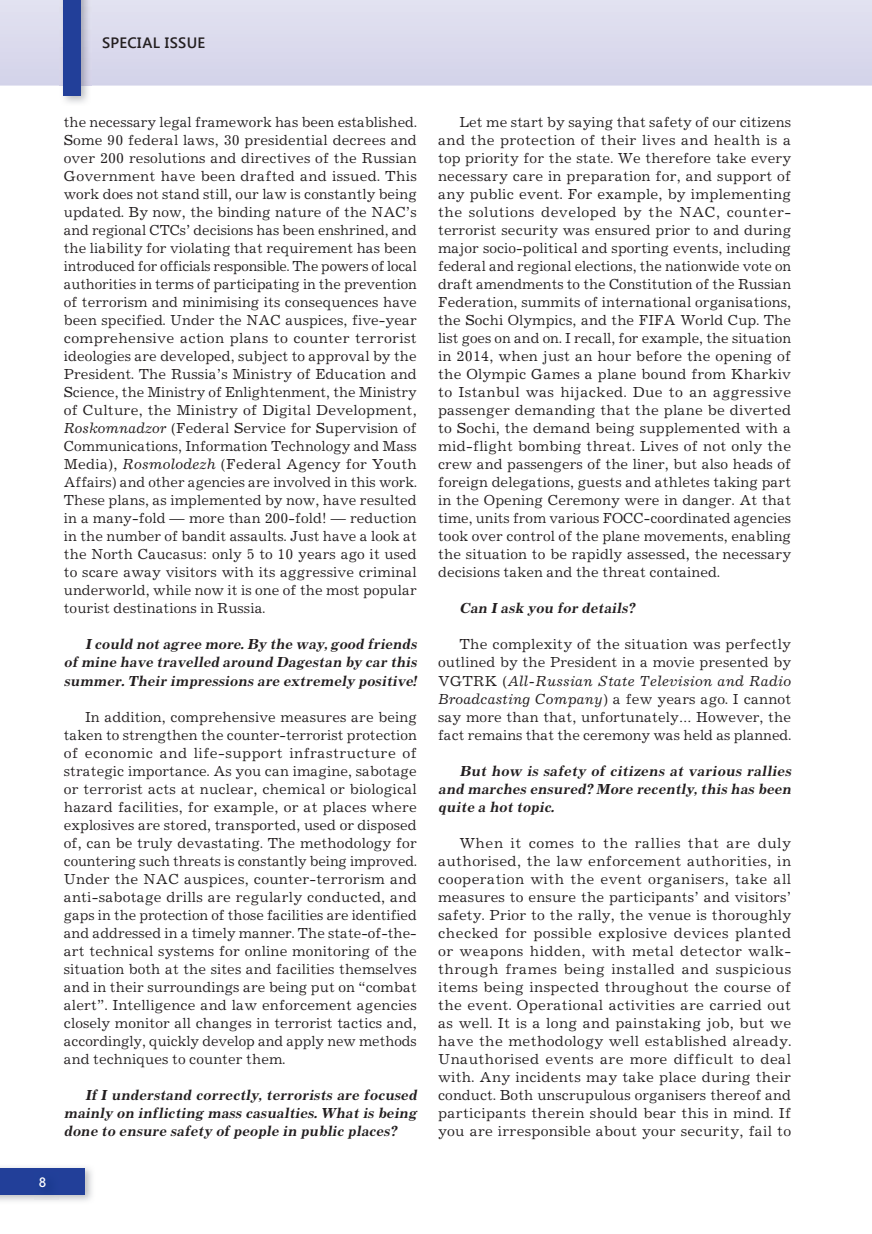
<style>
.page{position:relative;width:872px;height:1234px;background:#fff}
.page>*{position:absolute;margin:0;border:0;box-sizing:border-box;transform-origin:0 0}
.t1{font:15px/18px "Journal C";letter-spacing:.005em;color:#231f20;text-align:justify}
.t2{font:italic 700 15px/18px "Journal C";color:#231f20;text-align:justify}
.t3{font:600 15px "Segoe UI";letter-spacing:.02em;color:#231f20}
.t4{font:14.25px "Journal Sans C";color:#fff}
.s1{font-style:italic}
</style>
<div class="page">
<img style="left:0;top:1167px;width:92px;height:34px">
<div style="left:0;top:1167px;width:85px;height:26px;background:#223f99"></div>
<div style="left:0;top:0;width:872px;height:86px;background:#dbdaed"></div>
<img style="left:60px;top:0;width:31px;height:103px">
<div style="left:64px;top:0;width:17px;height:96px;background:#223f99"></div>
<img style="left:35px;top:1193px;width:24px;height:6px">
<p class="t3" style="left:102px;top:32px;width:105px">SPECIAL ISSUE</p>
<p class="t4" style="left:39px;top:1176px;width:9px">8</p>
<p class="t1" style="left:64px;top:114px;width:354px">the necessary legal framework has been established.<br>Some 90 federal laws, 30 presidential decrees and over 200 resolutions and directives of the Russian Government have been drafted and issued. This work does not stand still, our law is constantly being updated. By now, the binding nature of the NAC’s and regional CTCs’ decisions has been enshrined, and the liability for violating that requirement has been introduced for officials responsible. The powers of local authorities in terms of participating in the prevention of terrorism and minimising its consequences have been specified. Under the NAC auspices, five-year comprehensive action plans to counter terrorist ideologies are developed, subject to approval by the President. The Russia’s Ministry of Education and Science, the Ministry of Enlightenment, the Ministry of Culture, the Ministry of Digital Development, <span class="s1">Roskomnadzor</span> (Federal Service for Supervision of Communications, Information Technology and Mass Media), <span class="s1">Rosmolodezh</span> (Federal Agency for Youth Affairs) and other agencies are involved in this work.<br>These plans, as implemented by now, have resulted in a many-fold — more than 200-fold! — reduction in the number of bandit assaults. Just have a look at the North Caucasus: only 5 to 10 years ago it used to scare away visitors with its aggressive criminal underworld, while now it is one of the most popular tourist destinations in Russia.</p>
<p class="t2" style="left:64px;top:636px;width:357px;text-indent:21px">I could not agree more. By the way, good friends of mine have travelled around Dagestan by car this summer. Their impressions are extremely positive!</p>
<p class="t1" style="left:64px;top:708px;width:354px;text-indent:21px">In addition, comprehensive measures are being taken to strengthen the counter-terrorist protection of economic and life-support infrastructure of strategic importance. As you can imagine, sabotage or terrorist acts at nuclear, chemical or biological hazard facilities, for example, or at places where explosives are stored, transported, used or disposed of, can be truly devastating. The methodology for countering such threats is constantly being improved.<br>Under the NAC auspices, counter-terrorism and anti-sabotage drills are regularly conducted, and gaps in the protection of those facilities are identified and addressed in a timely manner. The state-of-the&shy;art technical systems for online monitoring of the situation both at the sites and facilities themselves and in their surroundings are being put on “combat alert”. Intelligence and law enforcement agencies closely monitor all changes in terrorist tactics and, accordingly, quickly develop and apply new methods and techniques to counter them.</p>
<p class="t2" style="left:64px;top:1086px;width:357px;text-indent:21px">If I understand correctly, terrorists are focused mainly on inflicting mass casualties. What is being done to ensure safety of people in public places?</p>
<p class="t1" style="left:438px;top:114px;width:354px;text-indent:21px">Let me start by saying that safety of our citizens and the protection of their lives and health is a top priority for the state. We therefore take every necessary care in preparation for, and support of any public event. For example, by implementing the solutions developed by the NAC, counter&shy;terrorist security was ensured prior to and during major socio-political and sporting events, including federal and regional elections, the nationwide vote on draft amendments to the Constitution of the Russian Federation, summits of international organisations, the Sochi Olympics, and the FIFA World Cup. The list goes on and on. I recall, for example, the situation in 2014, when just an hour before the opening of the Olympic Games a plane bound from Kharkiv to Istanbul was hijacked. Due to an aggressive passenger demanding that the plane be diverted to Sochi, the demand being supplemented with a mid-flight bombing threat. Lives of not only the crew and passengers of the liner, but also heads of foreign delegations, guests and athletes taking part in the Opening Ceremony were in danger. At that time, units from various FOCC-coordinated agencies took over control of the plane movements, enabling the situation to be rapidly assessed, the necessary decisions taken and the threat contained.</p>
<p class="t2" style="left:459px;top:600px;width:179px">Can I ask you for details?</p>
<p class="t1" style="left:438px;top:636px;width:354px;text-indent:21px">The complexity of the situation was perfectly outlined by the President in a movie presented by VGTRK (<span class="s1">All-Russian State Television and Radio Broadcasting Company</span>) a few years ago. I cannot say more than that, unfortunately… However, the fact remains that the ceremony was held as planned.</p>
<p class="t2" style="left:438px;top:762px;width:357px;text-indent:21px">But how is safety of citizens at various rallies and marches ensured? More recently, this has been quite a hot topic.</p>
<p class="t1" style="left:438px;top:834px;width:354px;text-indent:21px">When it comes to the rallies that are duly authorised, the law enforcement authorities, in cooperation with the event organisers, take all measures to ensure the participants’ and visitors’ safety. Prior to the rally, the venue is thoroughly checked for possible explosive devices planted or weapons hidden, with metal detector walk&shy;through frames being installed and suspicious items being inspected throughout the course of the event. Operational activities are carried out as well. It is a long and painstaking job, but we have the methodology well established already.<br>Unauthorised events are more difficult to deal with. Any incidents may take place during their conduct. Both unscrupulous organisers thereof and participants therein should bear this in mind. If you are irresponsible about your security, fail to</p>
</div>
